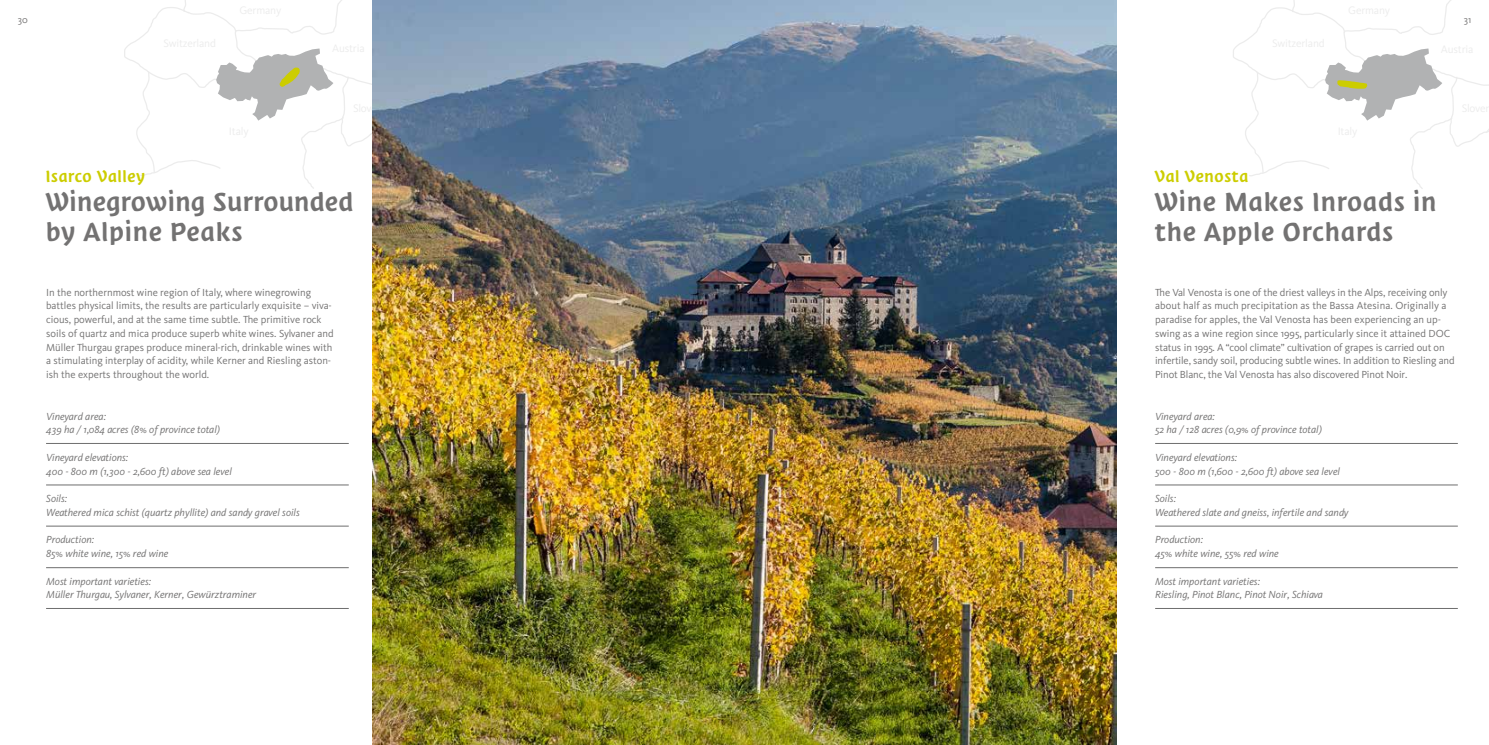
<style>
.page{position:relative;width:1489px;height:745px;background:#fff}
.page>*{position:absolute;margin:0;border:0;box-sizing:border-box;transform-origin:0 0}
.t1{font:30px/30px "Suedtirol";color:#737272}
.t2{font:18.75px "Suedtirol";color:#cccd00}
.t3{font:10.62px/13.8px "Kievit";color:#737272}
.t4{font:italic 10.62px/13.8px "Kievit";color:#737272}
.t5{font:10px "Kievit";color:#737272}
</style>
<div class="page">
<hr style="left:1155px;top:484px;width:302px;height:1px;background:#6e6e6e">
<hr style="left:46px;top:484px;width:303px;height:1px;background:#6e6e6e">
<hr style="left:1155px;top:443px;width:302px;height:1px;background:#6e6e6e">
<hr style="left:46px;top:443px;width:303px;height:1px;background:#6e6e6e">
<hr style="left:1155px;top:525px;width:302px;height:1px;background:#6e6e6e">
<hr style="left:46px;top:525px;width:303px;height:1px;background:#6e6e6e">
<hr style="left:1155px;top:567px;width:302px;height:1px;background:#6e6e6e">
<hr style="left:46px;top:567px;width:303px;height:1px;background:#6e6e6e">
<hr style="left:1155px;top:608px;width:302px;height:1px;background:#6e6e6e">
<hr style="left:46px;top:608px;width:303px;height:1px;background:#6e6e6e">
<svg style="left:1233px;top:0;width:255px;height:189px"></svg>
<svg style="left:124px;top:0;width:248px;height:189px"></svg>
<img style="left:372px;top:0;width:744px;height:744px">
<p class="t5" style="left:18px;top:13px;width:11px">30</p>
<p class="t5" style="left:1463px;top:13px;width:9px">31</p>
<h2 class="t2" style="left:46px;top:165px;width:101px">Isarco Valley</h2>
<h1 class="t1" style="left:46px;top:186px;width:309px">Winegrowing Surrounded by Alpine Peaks</h1>
<p class="t3" style="left:46px;top:285px;width:289px">In the northernmost wine region of Italy, where winegrowing battles physical limits, the results are particularly exquisite – viva&shy;cious, powerful, and at the same time subtle. The primitive rock soils of quartz and mica produce superb white wines. Sylvaner and Müller Thurgau grapes produce mineral-rich, drinkable wines with a stimulating interplay of acidity, while Kerner and Riesling aston&shy;ish the experts throughout the world.</p>
<p class="t4" style="left:46px;top:408px;width:175px">Vineyard area:<br>439 ha / 1,084 acres (8% of province total)</p>
<p class="t4" style="left:46px;top:450px;width:187px">Vineyard elevations:<br>400 - 800 m (1,300 - 2,600 ft) above sea level</p>
<p class="t4" style="left:46px;top:491px;width:255px">Soils:<br>Weathered mica schist (quartz phyllite) and sandy gravel soils</p>
<p class="t4" style="left:46px;top:532px;width:124px">Production:<br>85% white wine, 15% red wine</p>
<p class="t4" style="left:46px;top:573px;width:212px">Most important varieties:<br>Müller Thurgau, Sylvaner, Kerner, Gewürztraminer</p>
<h2 class="t2" style="left:1154px;top:165px;width:95px">Val Venosta</h2>
<h1 class="t1" style="left:1154px;top:186px;width:284px">Wine Makes Inroads in the Apple Orchards</h1>
<p class="t3" style="left:1154px;top:285px;width:301px">The Val Venosta is one of the driest valleys in the Alps, receiving only about half as much precipitation as the Bassa Atesina. Originally a paradise for apples, the Val Venosta has been experiencing an up&shy;swing as a wine region since 1995, particularly since it attained DOC status in 1995. A “cool climate” cultivation of grapes is carried out on infertile, sandy soil, producing subtle wines. In addition to Riesling and Pinot Blanc, the Val Venosta has also discovered Pinot Noir.</p>
<p class="t4" style="left:1154px;top:408px;width:168px">Vineyard area:<br>52 ha / 128 acres (0,9% of province total)</p>
<p class="t4" style="left:1154px;top:450px;width:186px">Vineyard elevations:<br>500 - 800 m (1,600 - 2,600 ft) above sea level</p>
<p class="t4" style="left:1154px;top:491px;width:195px">Soils:<br>Weathered slate and gneiss, infertile and sandy</p>
<p class="t4" style="left:1154px;top:532px;width:125px">Production:<br>45% white wine, 55% red wine</p>
<p class="t4" style="left:1154px;top:573px;width:169px">Most important varieties:<br>Riesling, Pinot Blanc, Pinot Noir, Schiava</p>
</div>
